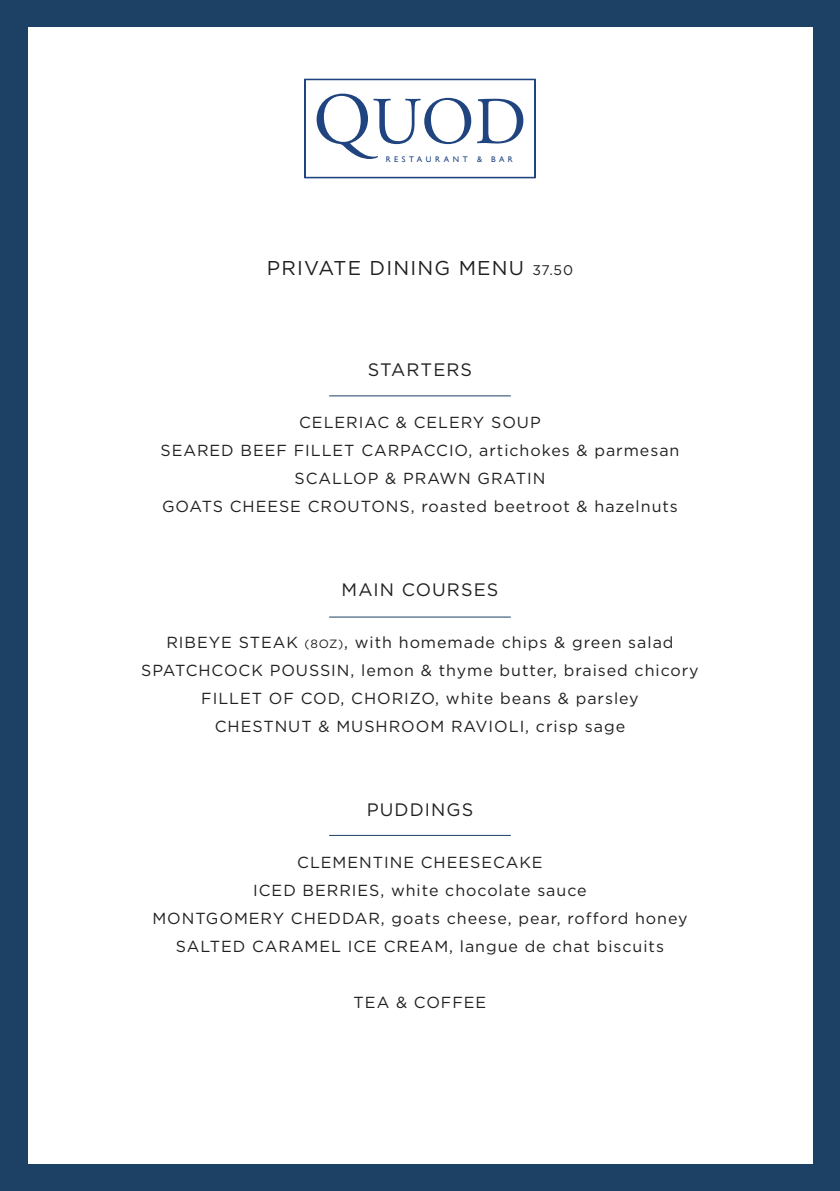
<style>
.page{position:relative;width:840px;height:1191px;background:#fff}
.page>*{position:absolute;margin:0;border:0;box-sizing:border-box;transform-origin:0 0}
.t1{font:20px "Gotham";letter-spacing:.06em;color:#221f1f}
.t2{font:18px "Gotham";letter-spacing:.06em;color:#221f1f}
.t3{font:16px/28px "Gotham";letter-spacing:.06em;color:#221f1f;text-align:center}
.t4{font:8.2px "Gill Sans";letter-spacing:.445em;color:#204480}
.s1{font-size:14px}
.s2{font-size:12px}
</style>
<div class="page">
<div style="left:0;top:0;width:839px;height:1191px;background:#1d4164"></div>
<div style="left:29px;top:27px;width:783px;height:1136px;background:#fff"></div>
<svg style="left:304px;top:79px;width:231px;height:99px"></svg>
<hr style="left:329px;top:395px;width:181px;height:1px;background:#1d4164">
<hr style="left:329px;top:616px;width:181px;height:1px;background:#1d4164">
<hr style="left:329px;top:835px;width:181px;height:1px;background:#1d4164">
<p class="t4" style="left:385px;top:154px;width:128px">RESTAURANT &amp; BAR</p>
<p class="t1" style="left:267px;top:259px;width:307px">PRIVATE DINING MENU <span class="s1">37.50</span></p>
<p class="t2" style="left:367px;top:361px;width:106px">STARTERS</p>
<p class="t3" style="left:160px;top:409px;width:520px">CELERIAC &amp; CELERY SOUP<br>SEARED BEEF FILLET CARPACCIO, artichokes &amp; parmesan SCALLOP &amp; PRAWN GRATIN<br>GOATS CHEESE CROUTONS, roasted beetroot &amp; hazelnuts</p>
<p class="t2" style="left:341px;top:581px;width:158px">MAIN COURSES</p>
<p class="t3" style="left:141px;top:629px;width:558px">RIBEYE STEAK <span class="s2">(8OZ)</span>, with homemade chips &amp; green salad SPATCHCOCK POUSSIN, lemon &amp; thyme butter, braised chicory FILLET OF COD, CHORIZO, white beans &amp; parsley<br>CHESTNUT &amp; MUSHROOM RAVIOLI, crisp sage</p>
<p class="t2" style="left:366px;top:801px;width:108px">PUDDINGS</p>
<p class="t3" style="left:152px;top:849px;width:536px">CLEMENTINE CHEESECAKE<br>ICED BERRIES, white chocolate sauce<br>MONTGOMERY CHEDDAR, goats cheese, pear, rofford honey SALTED CARAMEL ICE CREAM, langue de chat biscuits</p>
<p class="t3" style="left:353px;top:989px;width:134px">TEA &amp; COFFEE</p>
</div>
